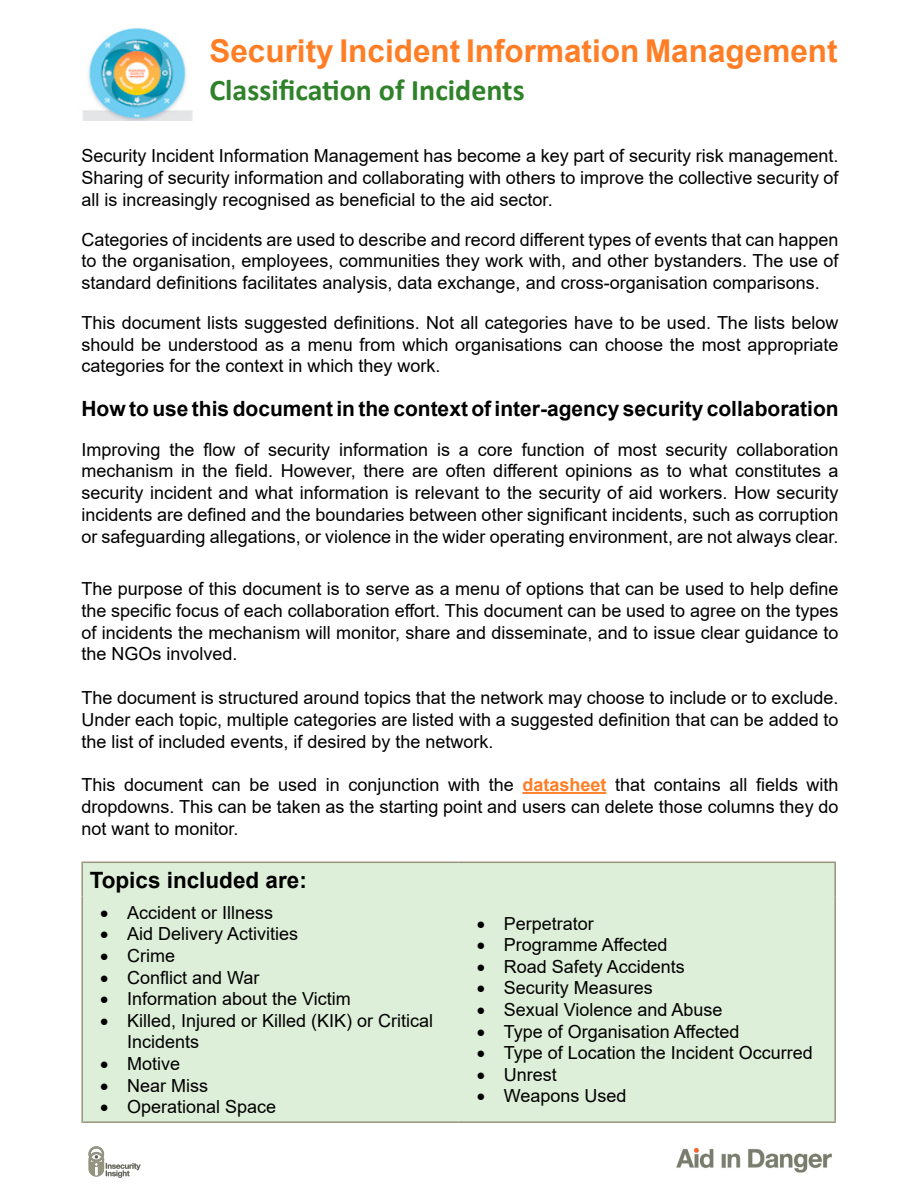
<style>
.page{position:relative;width:918px;height:1188px;background:#fff}
.page>*{position:absolute;margin:0;border:0;box-sizing:border-box;transform-origin:0 0}
.t1{font:700 31.5px "Arial";color:#ff7e25}
.t2{font:700 30px "Calibri";color:#30822a}
.t3{font:700 22.5px "Arial";color:#000}
.t4{font:700 21px "Arial";color:#000}
.t5{font:18px/21.8px "Arial";color:#000;text-align:justify}
.s1{font-weight:700;color:#ff7e25}
</style>
<div class="page">
<hr style="left:522px;top:792px;width:84px;height:2px;background:#ff7e25">
<div style="left:83px;top:863px;width:751px;height:258px;background:#deefd9"></div>
<hr style="left:81px;top:862px;width:378px;height:1px;background:#97947c">
<hr style="left:81px;top:863px;width:2px;height:34px;background:#97947c">
<hr style="left:459px;top:862px;width:377px;height:1px;background:#97947c">
<hr style="left:834px;top:863px;width:2px;height:34px;background:#97947c">
<hr style="left:81px;top:897px;width:2px;height:224px;background:#97947c">
<hr style="left:834px;top:897px;width:2px;height:224px;background:#97947c">
<hr style="left:81px;top:1121px;width:378px;height:2px;background:#97947c">
<hr style="left:459px;top:1121px;width:377px;height:2px;background:#97947c">
<img style="left:82px;top:27px;width:111px;height:94px">
<img style="left:89px;top:1146px;width:52px;height:32px">
<img style="left:676px;top:1147px;width:156px;height:26px">
<h1 class="t1" style="left:209px;top:29px;width:630px">Security Incident Information Management</h1>
<h2 class="t2" style="left:209px;top:69px;width:317px">Classification of Incidents</h2>
<p class="t5" style="left:81px;top:145px;width:759px">Security Incident Information Management has become a key part of security risk management.<br>Sharing of security information and collaborating with others to improve the collective security of all is increasingly recognised as beneficial to the aid sector.</p>
<p class="t5" style="left:81px;top:228px;width:759px">Categories of incidents are used to describe and record different types of events that can happen to the organisation, employees, communities they work with, and other bystanders. The use of standard definitions facilitates analysis, data exchange, and cross-organisation comparisons.</p>
<p class="t5" style="left:81px;top:312px;width:759px">This document lists suggested definitions. Not all categories have to be used. The lists below should be understood as a menu from which organisations can choose the most appropriate categories for the context in which they work.</p>
<p class="t4" style="left:81px;top:394px;width:759px">How to use this document in the context of inter-agency security collaboration</p>
<p class="t5" style="left:81px;top:438px;width:759px">Improving the flow of security information is a core function of most security collaboration mechanism in the field. However, there are often different opinions as to what constitutes a security incident and what information is relevant to the security of aid workers. How security incidents are defined and the boundaries between other significant incidents, such as corruption or safeguarding allegations, or violence in the wider operating environment, are not always clear.</p>
<p class="t5" style="left:81px;top:578px;width:759px">The purpose of this document is to serve as a menu of options that can be used to help define the specific focus of each collaboration effort. This document can be used to agree on the types of incidents the mechanism will monitor, share and disseminate, and to issue clear guidance to the NGOs involved.</p>
<p class="t5" style="left:81px;top:687px;width:759px">The document is structured around topics that the network may choose to include or to exclude.<br>Under each topic, multiple categories are listed with a suggested definition that can be added to the list of included events, if desired by the network.</p>
<p class="t5" style="left:81px;top:774px;width:759px">This document can be used in conjunction with the <span class="s1">datasheet</span> that contains all fields with dropdowns. This can be taken as the starting point and users can delete those columns they do not want to monitor.</p>
<p class="t3" style="left:90px;top:864px;width:219px">Topics included are:</p>
<p class="t5" style="left:100px;top:901px;width:175px">• Accident or Illness</p>
<p class="t5" style="left:100px;top:923px;width:200px">• Aid Delivery Activities</p>
<p class="t5" style="left:100px;top:945px;width:76px">• Crime</p>
<p class="t5" style="left:100px;top:966px;width:161px">• Conflict and War</p>
<p class="t5" style="left:100px;top:988px;width:252px">• Information about the Victim</p>
<p class="t5" style="left:127px;top:1010px;width:308px;text-indent:-27px">• Killed, Injured or Killed (KIK) or Critical<br>Incidents</p>
<p class="t5" style="left:100px;top:1053px;width:82px">• Motive</p>
<p class="t5" style="left:100px;top:1074px;width:109px">• Near Miss</p>
<p class="t5" style="left:100px;top:1096px;width:178px">• Operational Space</p>
<p class="t5" style="left:477px;top:912px;width:119px">• Perpetrator</p>
<p class="t5" style="left:477px;top:934px;width:192px">• Programme Affected</p>
<p class="t5" style="left:477px;top:955px;width:210px">• Road Safety Accidents</p>
<p class="t5" style="left:477px;top:977px;width:178px">• Security Measures</p>
<p class="t5" style="left:477px;top:999px;width:247px">• Sexual Violence and Abuse</p>
<p class="t5" style="left:477px;top:1020px;width:264px">• Type of Organisation Affected</p>
<p class="t5" style="left:477px;top:1042px;width:338px">• Type of Location the Incident Occurred</p>
<p class="t5" style="left:477px;top:1063px;width:82px">• Unrest</p>
<p class="t5" style="left:477px;top:1085px;width:151px">• Weapons Used</p>
</div>
